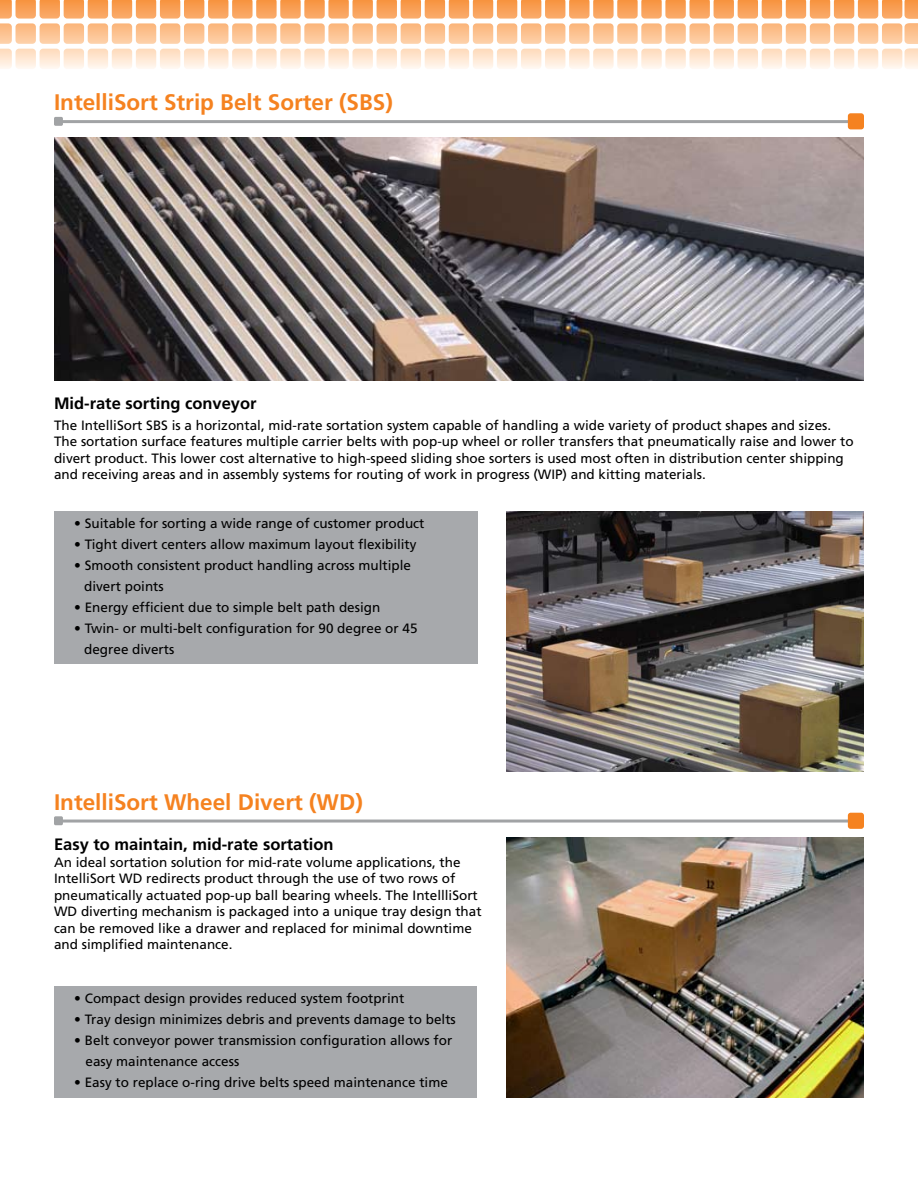
<style>
.page{position:relative;width:918px;height:1188px;background:#fff}
.page>*{position:absolute;margin:0;border:0;box-sizing:border-box;transform-origin:0 0}
.t1{font:700 22.5px "Frutiger";color:#f58220}
.t2{font:700 16.5px "Frutiger";color:#000}
.t3{font:13.5px/16.5px "Frutiger";color:#000}
</style>
<div class="page">
<svg style="left:0;top:0;width:918px;height:138px"></svg>
<hr style="left:59px;top:120px;width:804px;height:3px;background:#a1a3a5">
<div style="left:848px;top:113px;width:16px;height:16px;background:#f58220;border-radius:3px"></div>
<div style="left:54px;top:117px;width:9px;height:9px;background:#a1a3a5;border-radius:2px"></div>
<hr style="left:59px;top:820px;width:804px;height:3px;background:#a1a3a5">
<div style="left:848px;top:813px;width:16px;height:16px;background:#f58220;border-radius:3px"></div>
<div style="left:54px;top:816px;width:9px;height:9px;background:#a1a3a5;border-radius:2px"></div>
<img style="left:54px;top:138px;width:810px;height:243px">
<img style="left:507px;top:511px;width:357px;height:261px">
<div style="left:54px;top:511px;width:423px;height:153px;background:#a7a9ac"></div>
<img style="left:507px;top:837px;width:357px;height:261px">
<div style="left:54px;top:986px;width:423px;height:112px;background:#a7a9ac"></div>
<h1 class="t1" style="left:54px;top:89px;width:340px">IntelliSort Strip Belt Sorter (SBS)</h1>
<p class="t2" style="left:54px;top:393px;width:204px">Mid-rate sorting conveyor</p>
<p class="t3" style="left:54px;top:417px;width:801px">The IntelliSort SBS is a horizontal, mid-rate sortation system capable of handling a wide variety of product shapes and sizes.<br>The sortation surface features multiple carrier belts with pop-up wheel or roller transfers that pneumatically raise and lower to divert product. This lower cost alternative to high-speed sliding shoe sorters is used most often in distribution center shipping and receiving areas and in assembly systems for routing of work in progress (WIP) and kitting materials.</p>
<p class="t3" style="left:74px;top:515px;width:352px">• Suitable for sorting a wide range of customer product</p>
<p class="t3" style="left:74px;top:536px;width:344px">• Tight divert centers allow maximum layout flexibility</p>
<p class="t3" style="left:84px;top:555px;width:328px;line-height:21px;text-indent:-10px">• Smooth consistent product handling across multiple divert points</p>
<p class="t3" style="left:74px;top:599px;width:308px">• Energy efficient due to simple belt path design</p>
<p class="t3" style="left:84px;top:618px;width:335px;line-height:21px;text-indent:-10px">• Twin- or multi-belt configuration for 90 degree or 45 degree diverts</p>
<h1 class="t1" style="left:54px;top:788px;width:310px">IntelliSort Wheel Divert (WD)</h1>
<p class="t2" style="left:54px;top:835px;width:281px">Easy to maintain, mid-rate sortation</p>
<p class="t3" style="left:54px;top:854px;width:429px">An ideal sortation solution for mid-rate volume applications, the IntelliSort WD redirects product through the use of two rows of pneumatically actuated pop-up ball bearing wheels. The IntellliSort WD diverting mechanism is packaged into a unique tray design that can be removed like a drawer and replaced for minimal downtime and simplified maintenance.</p>
<p class="t3" style="left:74px;top:990px;width:332px">• Compact design provides reduced system footprint</p>
<p class="t3" style="left:74px;top:1011px;width:383px">• Tray design minimizes debris and prevents damage to belts</p>
<p class="t3" style="left:86px;top:1030px;width:368px;line-height:21px;text-indent:-11px">• Belt conveyor power transmission configuration allows for easy maintenance access</p>
<p class="t3" style="left:74px;top:1074px;width:375px">• Easy to replace o-ring drive belts speed maintenance time</p>
</div>
